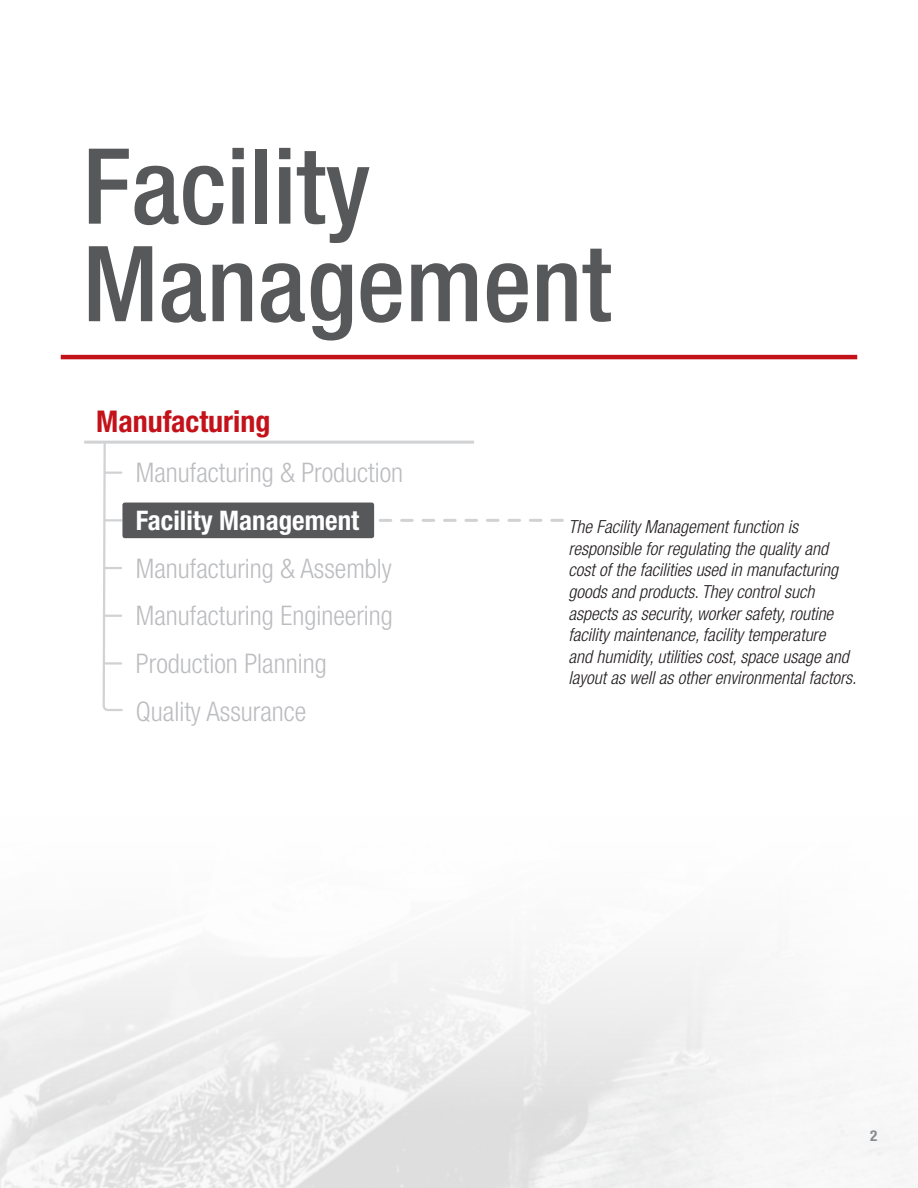
<style>
.page{position:relative;width:918px;height:1188px;background:#fff}
.page>*{position:absolute;margin:0;border:0;box-sizing:border-box;transform-origin:0 0}
.t1{font:500 condensed 105px/97.5px "Helvetica Neue LT Pro";color:#57585a}
.t2{font:700 condensed 30px "Helvetica Neue LT Pro";color:#c4121a}
.t3{font:300 condensed 27px/47.7px "Helvetica Neue LT Pro";color:#bcbdc0;text-align:justify}
.t4{font:700 condensed 27px "Helvetica Neue LT Pro";color:#fff}
.t5{font:italic 300 condensed 18px/21.6px "Helvetica Neue LT Pro";color:#231f20}
.t6{font:700 condensed 15px "Helvetica Neue LT Pro";color:#808285}
</style>
<div class="page">
<img style="left:0;top:957px;width:918px;height:231px">
<hr style="left:61px;top:355px;width:796px;height:4px;background:#c4121a">
<div style="left:122px;top:503px;width:252px;height:35px;background:#57585a;border-radius:2px"></div>
<hr style="left:84px;top:441px;width:390px;height:3px;background:#d1d2d4">
<svg style="left:101px;top:443px;width:23px;height:745px"></svg>
<hr style="left:105px;top:662px;width:16px;height:3px;background:#d1d2d4">
<svg style="left:380px;top:519px;width:182px;height:3px"></svg>
<h1 class="t1" style="left:83px;top:136px;width:530px">Facility<br>Management</h1>
<h2 class="t2" style="left:96px;top:403px;width:176px">Manufacturing</h2>
<h3 class="t3" style="left:136px;top:449px;width:269px">Manufacturing &amp; Production</h3>
<h3 class="t4" style="left:136px;top:504px;width:225px">Facility Management</h3>
<h3 class="t3" style="left:136px;top:544px;width:258px">Manufacturing &amp; Assembly Manufacturing Engineering Production Planning</h3>
<h3 class="t3" style="left:136px;top:687px;width:172px">Quality Assurance</h3>
<p class="t5" style="left:568px;top:517px;width:289px">The Facility Management function is responsible for regulating the quality and cost of the facilities used in manufacturing goods and products. They control such aspects as security, worker safety, routine facility maintenance, facility temperature<br>and humidity, utilities cost, space usage and layout as well as other environmental factors.</p>
<p class="t6" style="left:870px;top:1126px;width:9px">2</p>
</div>
